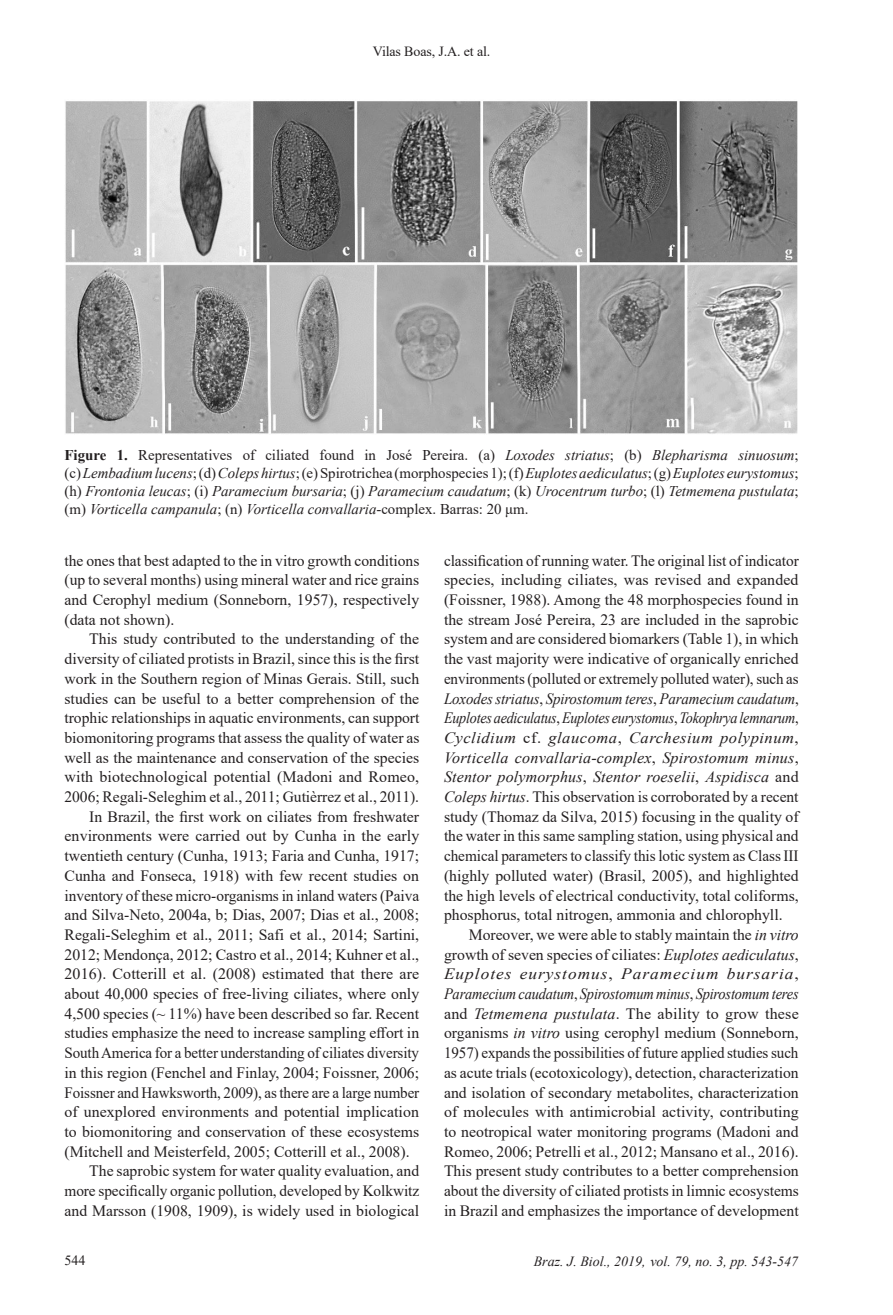
<style>
.page{position:relative;width:893px;height:1315px;background:#fff}
.page>*{position:absolute;margin:0;border:0;box-sizing:border-box;transform-origin:0 0}
.Paragraph{font:15.75px/19.8px "Times New Roman";color:#231f20;text-align:justify}
.FigureCaption{font:italic 14.88px/17.8px "Times New Roman";color:#231f20;text-align:justify}
.t1{font:italic 14px "Times New Roman";color:#231f20}
.t2{font:14px "Times New Roman";letter-spacing:-.01em;color:#231f20}
.s1{font-weight:700;font-style:normal}
.s2{font-style:normal}
.s3{font-style:italic}
</style>
<div class="page">
<img style="left:65px;top:101px;width:733px;height:333px">
<p class="t2" style="left:373px;top:42px;width:119px">Vilas Boas, J.A. et al.</p>
<p class="FigureCaption" style="left:64px;top:446px;width:736px"><span class="s1">Figure 1.</span> <span class="s2">Representatives of ciliated found in José Pereira. (a)</span> Loxodes striatus<span class="s2">; (b)</span> Blepharisma sinuosum<span class="s2">; (c)</span>Lembadiumlucens<span class="s2">; (d)</span> Coleps hirtus<span class="s2">; (e) Spirotrichea (morphospecies 1); (f)</span> Euplotes aediculatus<span class="s2">; (g)</span> Euplotes eurystomus<span class="s2">; (h)</span> Frontonia leucas<span class="s2">; (i)</span> Paramecium bursaria<span class="s2">; (j)</span> Paramecium caudatum<span class="s2">; (k)</span> Urocentrum turbo<span class="s2">; (l)</span> Tetmemena pustulata<span class="s2">; (m)</span> Vorticella campanula<span class="s2">; (n)</span> Vorticella convallaria<span class="s2">-complex. Barras: 20 μm.</span></p>
<p class="Paragraph" style="left:64px;top:550px;width:356px">the ones that best adapted to the in vitro growth conditions (up to several months) using mineral water and rice grains and Cerophyl medium (Sonneborn, 1957), respectively (data not shown).</p>
<p class="Paragraph" style="left:64px;top:629px;width:356px;text-indent:25px">This study contributed to the understanding of the diversity of ciliated protists in Brazil, since this is the first work in the Southern region of Minas Gerais. Still, such studies can be useful to a better comprehension of the trophic relationships in aquatic environments, can support biomonitoring programs that assess the quality of water as well as the maintenance and conservation of the species with biotechnological potential (Madoni and Romeo, 2006; Regali-Seleghim et al., 2011; Gutièrrez et al., 2011).</p>
<p class="Paragraph" style="left:64px;top:806px;width:356px;text-indent:25px">In Brazil, the first work on ciliates from freshwater environments were carried out by Cunha in the early twentieth century (Cunha, 1913; Faria and Cunha, 1917; Cunha and Fonseca, 1918) with few recent studies on inventory of these micro-organisms in inland waters (Paiva and Silva-Neto, 2004a, b; Dias, 2007; Dias et al., 2008; Regali-Seleghim et al., 2011; Safi et al., 2014; Sartini, 2012; Mendonça, 2012; Castro et al., 2014; Kuhner et al., 2016). Cotterill et al. (2008) estimated that there are about 40,000 species of free-living ciliates, where only 4,500 species (~ 11%) have been described so far. Recent studies emphasize the need to increase sampling effort in South America for a better understanding of ciliates diversity in this region (Fenchel and Finlay, 2004; Foissner, 2006; Foissner and Hawksworth, 2009), as there are a large number of unexplored environments and potential implication to biomonitoring and conservation of these ecosystems (Mitchell and Meisterfeld, 2005; Cotterill et al., 2008).</p>
<p class="Paragraph" style="left:64px;top:1160px;width:356px;text-indent:25px">The saprobic system for water quality evaluation, and more specifically organic pollution, developed by Kolkwitz and Marsson (1908, 1909), is widely used in biological</p>
<p class="Paragraph" style="left:444px;top:550px;width:356px">classification of running water. The original list of indicator species, including ciliates, was revised and expanded (Foissner, 1988). Among the 48 morphospecies found in the stream José Pereira, 23 are included in the saprobic system and are considered biomarkers (Table 1), in which the vast majority were indicative of organically enriched environments (polluted or extremely polluted water), such as <span class="s3">Loxodes striatus</span>, <span class="s3">Spirostomum teres</span>, <span class="s3">Paramecium caudatum</span>, <span class="s3">Euplotes aediculatus</span>, <span class="s3">Euplotes eurystomus</span>, <span class="s3">Tokophrya lemnarum</span>, <span class="s3">Cyclidium</span> cf. <span class="s3">glaucoma</span>, <span class="s3">Carchesium polypinum</span>, <span class="s3">Vorticella convallaria‑complex</span>, <span class="s3">Spirostomum minus</span>, <span class="s3">Stentor polymorphus</span>, <span class="s3">Stentor roeselii</span>, <span class="s3">Aspidisca</span> and <span class="s3">Coleps hirtus</span>. This observation is corroborated by a recent study (Thomaz da Silva, 2015) focusing in the quality of the water in this same sampling station, using physical and chemical parameters to classify this lotic system as Class III (highly polluted water) (Brasil, 2005), and highlighted the high levels of electrical conductivity, total coliforms, phosphorus, total nitrogen, ammonia and chlorophyll.</p>
<p class="Paragraph" style="left:444px;top:924px;width:356px;text-indent:25px">Moreover, we were able to stably maintain the <span class="s3">in vitro </span>growth of seven species of ciliates: <span class="s3">Euplotes aediculatus</span>, <span class="s3">Euplotes eurystomus</span>, <span class="s3">Paramecium bursaria</span>, <span class="s3">Paramecium caudatum</span>, <span class="s3">Spirostomum minus</span>, <span class="s3">Spirostomum teres </span>and <span class="s3">Tetmemena pustulata</span>. The ability to grow these organisms <span class="s3">in vitro</span> using cerophyl medium (Sonneborn, 1957) expands the possibilities of future applied studies such as acute trials (ecotoxicology), detection, characterization and isolation of secondary metabolites, characterization of molecules with antimicrobial activity, contributing to neotropical water monitoring programs (Madoni and Romeo, 2006; Petrelli et al., 2012; Mansano et al., 2016).<br>This present study contributes to a better comprehension about the diversity of ciliated protists in limnic ecosystems in Brazil and emphasizes the importance of development</p>
<p class="t1" style="left:534px;top:1251px;width:266px">Braz. J. Biol., 2019, vol. 79, no. 3, pp. 543-547</p>
</div>
